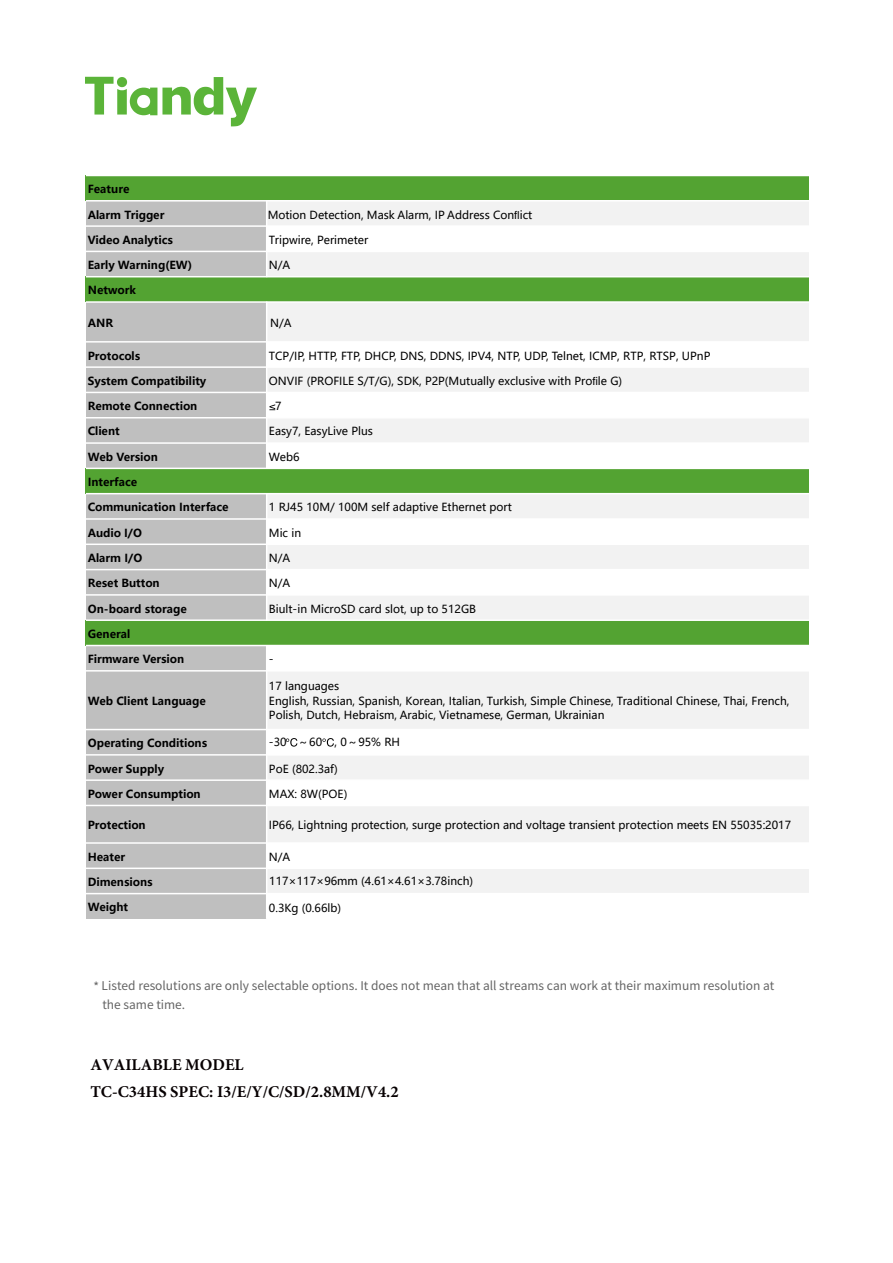
<style>
.page{position:relative;width:893px;height:1263px;background:#fff}
.page>*{position:absolute;margin:0;border:0;box-sizing:border-box;transform-origin:0 0}
.t1{font:700 16.5px/26.5px "Minion Pro";color:#070102}
.t2{font:12px/18.6px "Source Han Sans CN";color:#646464}
.t3{font:10.95px/14.4px "Microsoft Ya Hei";color:#000}
.t4{font:700 10.95px "Microsoft Ya Hei";color:#000}
.s1{font-family:"Helvetica"}
</style>
<div class="page">
<svg style="left:85px;top:77px;width:172px;height:49px"></svg>
<div style="left:86px;top:175px;width:723px;height:26px;background:#53a332"></div>
<div style="left:86px;top:201px;width:181px;height:25px;background:#bfbfbf"></div>
<div style="left:267px;top:201px;width:542px;height:25px;background:#f2f2f2"></div>
<div style="left:86px;top:226px;width:181px;height:25px;background:#bfbfbf"></div>
<div style="left:86px;top:251px;width:181px;height:26px;background:#bfbfbf"></div>
<div style="left:267px;top:251px;width:542px;height:26px;background:#f2f2f2"></div>
<div style="left:86px;top:277px;width:723px;height:25px;background:#53a332"></div>
<div style="left:86px;top:302px;width:181px;height:40px;background:#bfbfbf"></div>
<div style="left:267px;top:302px;width:542px;height:40px;background:#f2f2f2"></div>
<div style="left:86px;top:342px;width:181px;height:25px;background:#bfbfbf"></div>
<div style="left:86px;top:367px;width:181px;height:25px;background:#bfbfbf"></div>
<div style="left:267px;top:367px;width:542px;height:25px;background:#f2f2f2"></div>
<div style="left:86px;top:392px;width:181px;height:26px;background:#bfbfbf"></div>
<div style="left:86px;top:418px;width:181px;height:25px;background:#bfbfbf"></div>
<div style="left:267px;top:418px;width:542px;height:25px;background:#f2f2f2"></div>
<div style="left:86px;top:443px;width:181px;height:25px;background:#bfbfbf"></div>
<div style="left:86px;top:468px;width:723px;height:26px;background:#53a332"></div>
<div style="left:86px;top:494px;width:181px;height:25px;background:#bfbfbf"></div>
<div style="left:267px;top:494px;width:542px;height:25px;background:#f2f2f2"></div>
<div style="left:86px;top:519px;width:181px;height:25px;background:#bfbfbf"></div>
<div style="left:86px;top:544px;width:181px;height:26px;background:#bfbfbf"></div>
<div style="left:267px;top:544px;width:542px;height:26px;background:#f2f2f2"></div>
<div style="left:86px;top:570px;width:181px;height:25px;background:#bfbfbf"></div>
<div style="left:86px;top:595px;width:181px;height:25px;background:#bfbfbf"></div>
<div style="left:267px;top:595px;width:542px;height:25px;background:#f2f2f2"></div>
<div style="left:86px;top:620px;width:723px;height:25px;background:#53a332"></div>
<div style="left:86px;top:645px;width:181px;height:26px;background:#bfbfbf"></div>
<div style="left:86px;top:671px;width:181px;height:58px;background:#bfbfbf"></div>
<div style="left:267px;top:671px;width:542px;height:58px;background:#f2f2f2"></div>
<div style="left:86px;top:729px;width:181px;height:26px;background:#bfbfbf"></div>
<div style="left:86px;top:755px;width:181px;height:25px;background:#bfbfbf"></div>
<div style="left:267px;top:755px;width:542px;height:25px;background:#f2f2f2"></div>
<div style="left:86px;top:780px;width:181px;height:25px;background:#bfbfbf"></div>
<div style="left:86px;top:805px;width:181px;height:38px;background:#bfbfbf"></div>
<div style="left:267px;top:805px;width:542px;height:38px;background:#f2f2f2"></div>
<div style="left:86px;top:843px;width:181px;height:25px;background:#bfbfbf"></div>
<div style="left:86px;top:868px;width:181px;height:26px;background:#bfbfbf"></div>
<div style="left:267px;top:868px;width:542px;height:26px;background:#f2f2f2"></div>
<div style="left:86px;top:894px;width:181px;height:25px;background:#bfbfbf"></div>
<svg style="left:269px;top:404px;width:6px;height:6px"></svg>
<svg style="left:286px;top:738px;width:11px;height:9px"></svg>
<svg style="left:322px;top:738px;width:12px;height:9px"></svg>
<hr style="left:266px;top:200px;width:1px;height:77px;background:#fff">
<hr style="left:266px;top:302px;width:1px;height:167px;background:#fff">
<hr style="left:266px;top:493px;width:1px;height:128px;background:#fff">
<hr style="left:266px;top:645px;width:1px;height:274px;background:#fff">
<hr style="left:86px;top:200px;width:723px;height:2px;background:#fff">
<hr style="left:86px;top:225px;width:723px;height:2px;background:#fff">
<hr style="left:86px;top:251px;width:723px;height:1px;background:#fff">
<hr style="left:86px;top:276px;width:723px;height:1px;background:#fff">
<hr style="left:86px;top:301px;width:723px;height:2px;background:#fff">
<hr style="left:86px;top:341px;width:723px;height:2px;background:#fff">
<hr style="left:86px;top:366px;width:723px;height:2px;background:#fff">
<hr style="left:86px;top:392px;width:723px;height:1px;background:#fff">
<hr style="left:86px;top:417px;width:723px;height:1px;background:#fff">
<hr style="left:86px;top:442px;width:723px;height:2px;background:#fff">
<hr style="left:86px;top:468px;width:723px;height:1px;background:#fff">
<hr style="left:86px;top:493px;width:723px;height:1px;background:#fff">
<hr style="left:86px;top:518px;width:723px;height:2px;background:#fff">
<hr style="left:86px;top:543px;width:723px;height:2px;background:#fff">
<hr style="left:86px;top:569px;width:723px;height:1px;background:#fff">
<hr style="left:86px;top:594px;width:723px;height:2px;background:#fff">
<hr style="left:86px;top:619px;width:723px;height:2px;background:#fff">
<hr style="left:86px;top:645px;width:723px;height:1px;background:#fff">
<hr style="left:86px;top:670px;width:723px;height:2px;background:#fff">
<hr style="left:86px;top:729px;width:723px;height:1px;background:#fff">
<hr style="left:86px;top:754px;width:723px;height:2px;background:#fff">
<hr style="left:86px;top:779px;width:723px;height:2px;background:#fff">
<hr style="left:86px;top:805px;width:723px;height:1px;background:#fff">
<hr style="left:86px;top:842px;width:723px;height:2px;background:#fff">
<hr style="left:86px;top:867px;width:723px;height:2px;background:#fff">
<hr style="left:86px;top:893px;width:723px;height:1px;background:#fff">
<hr style="left:86px;top:175px;width:723px;height:1px;background:#fff">
<p class="t4" style="left:88px;top:182px;width:43px">Feature</p>
<p class="t4" style="left:88px;top:207px;width:78px">Alarm Trigger</p>
<p class="t3" style="left:268px;top:207px;width:266px">Motion Detection, Mask Alarm, IP Address Con<span class="s1">fl</span>ict</p>
<p class="t4" style="left:88px;top:232px;width:87px">Video Analytics</p>
<p class="t3" style="left:269px;top:232px;width:101px">Tripwire, Perimeter</p>
<p class="t4" style="left:88px;top:258px;width:106px">Early Warning(EW)</p>
<p class="t3" style="left:269px;top:258px;width:23px">N/A</p>
<p class="t4" style="left:88px;top:283px;width:50px">Network</p>
<p class="t4" style="left:88px;top:315px;width:27px">ANR</p>
<p class="t4" style="left:88px;top:348px;width:54px">Protocols</p>
<p class="t3" style="left:269px;top:348px;width:443px">TCP/IP, HTTP, FTP, DHCP, DNS, DDNS, IPV4, NTP, UDP, Telnet, ICMP, RTP, RTSP, UPnP</p>
<p class="t4" style="left:88px;top:373px;width:120px">System Compatibility</p>
<p class="t3" style="left:269px;top:373px;width:355px">ONVIF (PROFILE S/T/G), SDK, P2P(Mutually exclusive with Pro<span class="s1">fi</span>le G)</p>
<p class="t4" style="left:88px;top:399px;width:111px">Remote Connection</p>
<p class="t3" style="left:275px;top:399px;width:8px">7</p>
<p class="t4" style="left:88px;top:424px;width:34px">Client</p>
<p class="t3" style="left:269px;top:424px;width:106px">Easy7, EasyLive Plus</p>
<p class="t4" style="left:88px;top:449px;width:72px">Web Version</p>
<p class="t3" style="left:269px;top:449px;width:32px">Web6</p>
<p class="t4" style="left:88px;top:474px;width:51px">Interface</p>
<p class="t4" style="left:88px;top:500px;width:142px">Communication Interface</p>
<p class="t3" style="left:269px;top:500px;width:244px">1 RJ45 10M/ 100M self adaptive Ethernet port</p>
<p class="t4" style="left:88px;top:525px;width:56px">Audio I/O</p>
<p class="t3" style="left:269px;top:525px;width:34px">Mic in</p>
<p class="t4" style="left:88px;top:550px;width:56px">Alarm I/O</p>
<p class="t3" style="left:269px;top:551px;width:23px">N/A</p>
<p class="t4" style="left:88px;top:576px;width:74px">Reset Button</p>
<p class="t3" style="left:269px;top:576px;width:23px">N/A</p>
<p class="t4" style="left:88px;top:601px;width:101px">On-board storage</p>
<p class="t3" style="left:269px;top:601px;width:209px">Biult-in MicroSD card slot, up to 512GB</p>
<p class="t4" style="left:88px;top:626px;width:44px">General</p>
<p class="t4" style="left:88px;top:652px;width:98px">Firmware Version</p>
<p class="t3" style="left:269px;top:652px;width:6px">-</p>
<p class="t4" style="left:88px;top:693px;width:120px">Web Client Language</p>
<p class="t3" style="left:270px;top:315px;width:23px">N/A</p>
<p class="t3" style="left:269px;top:679px;width:522px">17 languages<br>English, Russian, Spanish, Korean, Italian, Turkish, Simple Chinese, Traditional Chinese, Thai, French,<br>Polish, Dutch, Hebraism, Arabic, Vietnamese, German, Ukrainian</p>
<p class="t4" style="left:88px;top:736px;width:121px">Operating Conditions</p>
<p class="t3" style="left:269px;top:735px;width:133px">-30 ～60 , 0～95% RH</p>
<p class="t4" style="left:88px;top:761px;width:78px">Power Supply</p>
<p class="t3" style="left:269px;top:761px;width:70px">PoE (802.3af)</p>
<p class="t4" style="left:88px;top:786px;width:115px">Power Consumption</p>
<p class="t3" style="left:269px;top:786px;width:80px">MAX: 8W(POE)</p>
<p class="t4" style="left:88px;top:817px;width:60px">Protection</p>
<p class="t3" style="left:269px;top:817px;width:524px">IP66, Lightning protection, surge protection and voltage transient protection meets EN 55035:2017</p>
<p class="t4" style="left:88px;top:849px;width:39px">Heater</p>
<p class="t3" style="left:269px;top:849px;width:23px">N/A</p>
<p class="t4" style="left:88px;top:874px;width:66px">Dimensions</p>
<p class="t4" style="left:88px;top:900px;width:42px">Weight</p>
<p class="t3" style="left:269px;top:901px;width:74px">0.3Kg (0.66lb)</p>
<p class="t3" style="left:269px;top:874px;width:205px">117×117×96mm (4.61×4.61×3.78inch)</p>
<p class="t2" style="left:102px;top:976px;width:674px;text-indent:-9px">* Listed resolutions are only selectable options. It does not mean that all streams can work at their maximum resolution at the same time.</p>
<h1 class="t1" style="left:90px;top:1051px;width:310px">AVAILABLE MODEL<br>TC-C34HS SPEC: I3/E/Y/C/SD/2.8MM/V4.2</h1>
</div>
